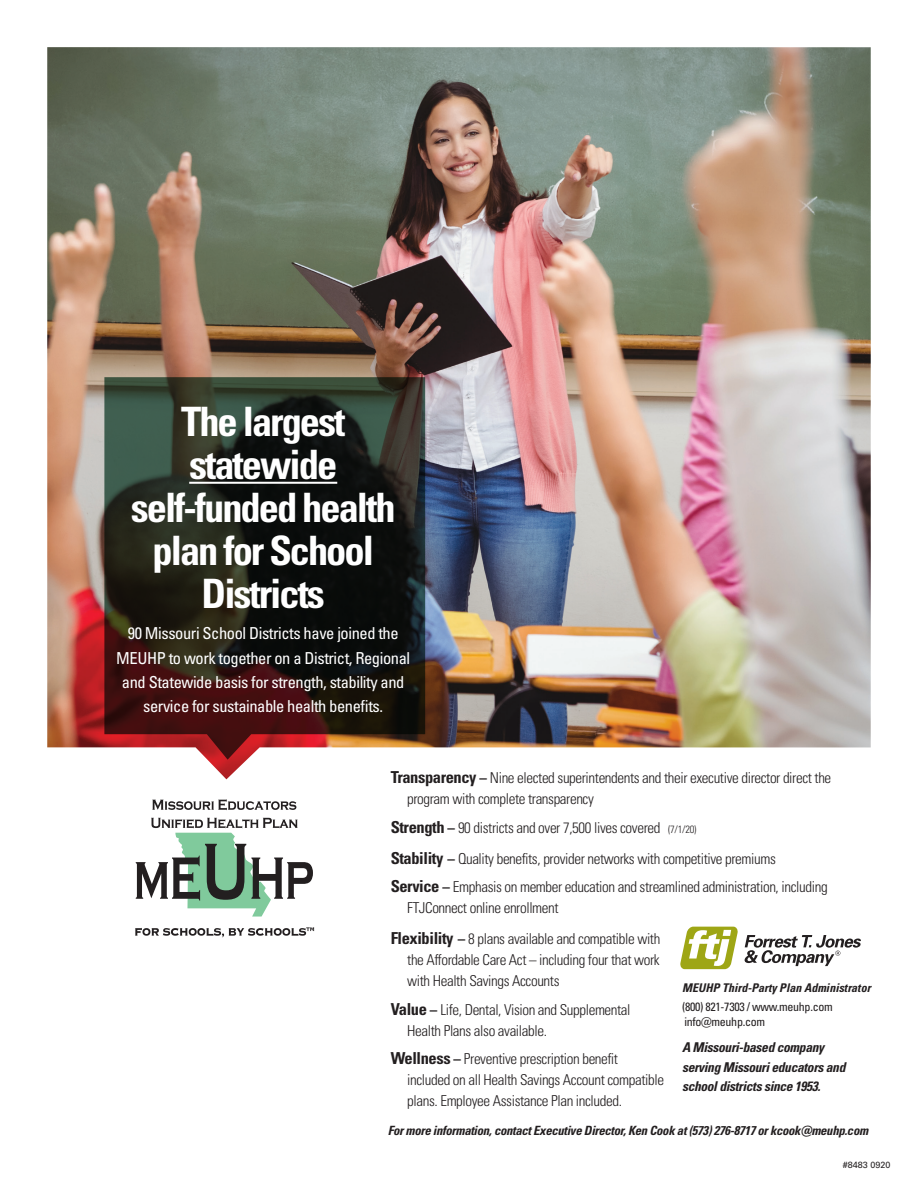
<style>
.page{position:relative;width:918px;height:1188px;background:#fff}
.page>*{position:absolute;margin:0;border:0;box-sizing:border-box;transform-origin:0 0}
.t1{font:700 condensed 40.5px/43.2px "Univers LT Pro";letter-spacing:-.05em;color:#fff;text-align:center}
.t2{font:condensed 16.5px/24.3px "Univers LT Pro";letter-spacing:-.025em;color:#fff;text-align:center}
.t3{font:300 condensed 15px/21px "Univers LT Pro";letter-spacing:-.025em;color:#231f20}
.t4{font:italic 700 condensed 13.5px/19.5px "Univers LT Pro";letter-spacing:-.025em;color:#231f20}
.t5{font:italic 700 condensed 12.75px "Univers LT Pro";letter-spacing:-.025em;color:#231f20}
.t6{font:condensed 12px/15px "Univers LT Pro";letter-spacing:-.025em;color:#231f20}
.t7{font:italic 700 condensed 12px "Univers LT Pro";color:#231f20}
.t8{font:9px "Univers LT Pro 55 Roman";color:#231f20}
.s1{font-weight:700;font-size:16.5px}
.s2{font-weight:700}
.s3{font-size:10.5px}
</style>
<div class="page">
<img style="left:47px;top:47px;width:824px;height:732px">
<svg style="left:104px;top:377px;width:321px;height:383px;background:#2e2720"></svg>
<hr style="left:189px;top:482px;width:148px;height:2px;background:#fff">
<svg style="left:152px;top:799px;width:144px;height:11px"></svg>
<svg style="left:136px;top:818px;width:177px;height:99px"></svg>
<svg style="left:135px;top:927px;width:179px;height:10px"></svg>
<svg style="left:680px;top:927px;width:58px;height:42px"></svg>
<svg style="left:744px;top:935px;width:117px;height:31px"></svg>
<h1 class="t1" style="left:131px;top:399px;width:266px">The largest statewide self-funded health plan for School<br>Districts</h1>
<p class="t2" style="left:116px;top:621px;width:295px">90 Missouri School Districts have joined the MEUHP to work together on a District, Regional and Statewide basis for strength, stability and service for sustainable health benefits.</p>
<p class="t3" style="left:407px;top:767px;width:426px;text-indent:-16px"><span class="s1">Transparency</span> <span class="s2">–</span> Nine elected superintendents and their executive director direct the program with complete transparency</p>
<p class="t3" style="left:391px;top:811px;width:387px;line-height:31.3px"><span class="s1">Strength</span> <span class="s2">–</span> 90 districts and over 7,500 lives covered <span class="s3">(7/1/20)<br></span><span class="s1">Stability</span> <span class="s2">–</span> Quality benefits, provider networks with competitive premiums</p>
<p class="t3" style="left:407px;top:876px;width:422px;text-indent:-17px"><span class="s1">Service</span> <span class="s2">–</span> Emphasis on member education and streamlined administration, including<br>FTJConnect online enrollment</p>
<p class="t3" style="left:407px;top:928px;width:255px;text-align:justify;text-indent:-17px"><span class="s1">Flexibility</span> <span class="s2">–</span> 8 plans available and compatible with the Affordable Care Act – including four that work with Health Savings Accounts</p>
<p class="t3" style="left:407px;top:998px;width:225px;text-indent:-17px"><span class="s1">Value</span> <span class="s2">–</span> Life, Dental, Vision and Supplemental<br>Health Plans also available.</p>
<p class="t3" style="left:407px;top:1048px;width:258px;text-indent:-17px"><span class="s1">Wellness</span> <span class="s2">–</span> Preventive prescription benefit included on all Health Savings Account compatible plans. Employee Assistance Plan included.</p>
<p class="t5" style="left:388px;top:1123px;width:482px">For more information, contact Executive Director, Ken Cook at (573) 276-8717 or kcook@meuhp.com</p>
<p class="t7" style="left:682px;top:981px;width:190px">MEUHP Third-Party Plan Administrator</p>
<p class="t6" style="left:682px;top:999px;width:152px">(800) 821-7303 / www.meuhp.com info@meuhp.com</p>
<p class="t4" style="left:682px;top:1037px;width:165px">A Missouri-based company serving Missouri educators and school districts since 1953.</p>
<p class="t8" style="left:843px;top:1159px;width:49px">#8483 0920</p>
</div>
